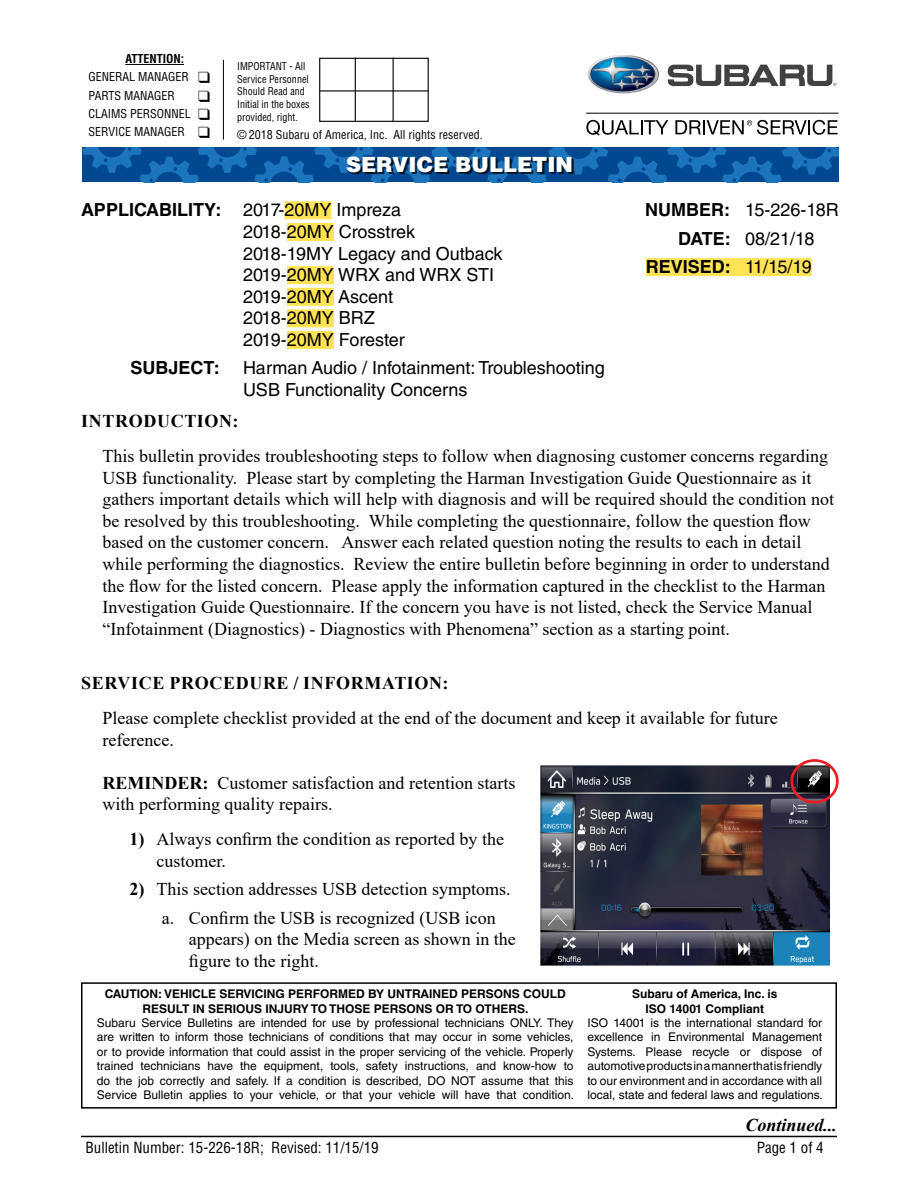
<style>
.page{position:relative;width:918px;height:1188px;background:#fff}
.page>*{position:absolute;margin:0;border:0;box-sizing:border-box;transform-origin:0 0}
.t1{font:900 21px "Helvetica LT Std";color:#fff}
.t2{font:18px/21.6px "Times New Roman";color:#000}
.t3{font:18px/21.6px "Helvetica LT Std";color:#000}
.t4{font:700 18px "Times New Roman";letter-spacing:.035em;color:#000}
.t5{font:700 18px "Helvetica LT Std";color:#000}
.t6{font:italic 700 18px "Times New Roman";color:#000}
.t7{font:condensed 15px "Helvetica LT Std";color:#000}
.t8{font:12px/14.4px "Helvetica LT Std";color:#000;text-align:justify}
.t9{font:700 12px/14.4px "Helvetica LT Std";color:#000;text-align:center}
.t10{font:condensed 12px/18.1px "Helvetica LT Std";color:#000}
.t11{font:condensed 10.5px/12.6px "Helvetica LT Std";color:#000;scale:.96 1}
.s1{font-weight:700}
.s2{font-weight:400}
</style>
<div class="page">
<hr style="left:81px;top:1136px;width:756px;height:1px;background:#000">
<div style="left:646px;top:258px;width:166px;height:18px;background:#ffe355"></div>
<div style="left:285px;top:201px;width:47px;height:18px;background:#ffe355"></div>
<div style="left:287px;top:223px;width:47px;height:18px;background:#ffe355"></div>
<div style="left:287px;top:266px;width:47px;height:18px;background:#ffe355"></div>
<div style="left:287px;top:288px;width:47px;height:18px;background:#ffe355"></div>
<div style="left:287px;top:309px;width:47px;height:18px;background:#ffe355"></div>
<div style="left:287px;top:331px;width:47px;height:18px;background:#ffe355"></div>
<div style="left:81px;top:982px;width:756px;height:127px;border:2px solid #000"></div>
<svg style="left:82px;top:147px;width:757px;height:35px;background:#09579e"></svg>
<div style="left:348px;top:158px;width:225px;height:16px;background:#000;opacity:.75"></div>
<div style="left:319px;top:58px;width:110px;height:64px;border:1px solid #000"></div>
<hr style="left:355px;top:58px;width:1px;height:64px;background:#000">
<hr style="left:393px;top:58px;width:1px;height:64px;background:#000">
<hr style="left:320px;top:90px;width:109px;height:2px;background:#000">
<hr style="left:125px;top:64px;width:59px;height:1px;background:#000">
<hr style="left:223px;top:60px;width:1px;height:80px;background:#000">
<img style="left:588px;top:55px;width:71px;height:39px">
<svg style="left:668px;top:64px;width:168px;height:22px"></svg>
<hr style="left:586px;top:113px;width:253px;height:1px;background:#000">
<svg style="left:586px;top:120px;width:82px;height:16px"></svg>
<svg style="left:675px;top:120px;width:163px;height:15px"></svg>
<img style="left:540px;top:766px;width:289px;height:200px">
<div style="left:790px;top:759px;width:49px;height:45px;border:3px solid #ed1d24;border-radius:50%"></div>
<p class="t10" style="left:89px;top:50px;width:123px;text-indent:37px"><span class="s1">ATTENTION:<br></span>GENERAL MANAGER ❑<br>PARTS MANAGER</p>
<p class="t10" style="left:89px;top:104px;width:123px">CLAIMS PERSONNEL ❑<br>SERVICE MANAGER ❑</p>
<p class="t11" style="left:237px;top:60px;width:77px">IMPORTANT - All<br>Service Personnel<br>Should Read and<br>Initial in the boxes provided, right.</p>
<p class="t10" style="left:237px;top:126px;width:247px">© 2018 Subaru of America, Inc. All rights reserved.</p>
<p class="t1" style="left:346px;top:151px;width:229px">SERVICE BULLETIN</p>
<p class="t3" style="left:243px;top:199px;width:261px;text-indent:-162px"><span class="s1">APPLICABILITY:</span> 2017-20MY Impreza<br>2018-20MY Crosstrek<br>2018-19MY Legacy and Outback<br>2019-20MY WRX and WRX STI<br>2019-20MY Ascent<br>2018-20MY BRZ<br>2019-20MY Forester</p>
<p class="t5" style="left:130px;top:357px;width:91px">SUBJECT:</p>
<p class="t3" style="left:243px;top:357px;width:363px">Harman Audio / Infotainment: Troubleshooting<br>USB Functionality Concerns</p>
<p class="t3" style="left:645px;top:199px;width:195px"><span class="s1">NUMBER:</span> 15-226-18R</p>
<p class="t3" style="left:678px;top:228px;width:138px"><span class="s1">DATE:</span> 08/21/18</p>
<p class="t5" style="left:646px;top:256px;width:167px">REVISED: <span class="s2">11/15/19</span></p>
<p class="t4" style="left:81px;top:408px;width:159px">INTRODUCTION:</p>
<p class="t2" style="left:103px;top:445px;width:733px">This bulletin provides troubleshooting steps to follow when diagnosing customer concerns regarding USB functionality. Please start by completing the Harman Investigation Guide Questionnaire as it gathers important details which will help with diagnosis and will be required should the condition not be resolved by this troubleshooting. While completing the questionnaire, follow the question flow based on the customer concern. Answer each related question noting the results to each in detail while performing the diagnostics. Review the entire bulletin before beginning in order to understand the flow for the listed concern. Please apply the information captured in the checklist to the Harman Investigation Guide Questionnaire. If the concern you have is not listed, check the Service Manual “Infotainment (Diagnostics) - Diagnostics with Phenomena” section as a starting point.</p>
<p class="t4" style="left:81px;top:670px;width:369px">SERVICE PROCEDURE / INFORMATION:</p>
<p class="t2" style="left:103px;top:707px;width:677px">Please complete checklist provided at the end of the document and keep it available for future reference.</p>
<p class="t2" style="left:103px;top:771px;width:414px"><span class="s1">REMINDER:</span> Customer satisfaction and retention starts with performing quality repairs.</p>
<p class="t2" style="left:157px;top:828px;width:349px;text-indent:-27px"><span class="s1">1)</span> Always confirm the condition as reported by the customer.</p>
<p class="t2" style="left:162px;top:875px;width:350px;line-height:28.3px;text-indent:-32px"><span class="s1">2)</span> This section addresses USB detection symptoms. a. Confirm the USB is recognized (USB icon</p>
<p class="t2" style="left:189px;top:928px;width:328px">appears) on the Media screen as shown in the figure to the right.</p>
<p class="t9" style="left:105px;top:987px;width:463px">CAUTION: VEHICLE SERVICING PERFORMED BY UNTRAINED PERSONS COULD<br>RESULT IN SERIOUS INJURY TO THOSE PERSONS OR TO OTHERS.</p>
<p class="t8" style="left:97px;top:1016px;width:479px">Subaru Service Bulletins are intended for use by professional technicians ONLY. They are written to inform those technicians of conditions that may occur in some vehicles, or to provide information that could assist in the proper servicing of the vehicle. Properly trained technicians have the equipment, tools, safety instructions, and know-how to do the job correctly and safely. If a condition is described, DO NOT assume that this Service Bulletin applies to your vehicle, or that your vehicle will have that condition.</p>
<p class="t9" style="left:632px;top:987px;width:147px">Subaru of America, Inc. is<br>ISO 14001 Compliant</p>
<p class="t8" style="left:588px;top:1016px;width:237px">ISO 14001 is the international standard for excellence in Environmental Management Systems. Please recycle or dispose of automotive products in a manner that is friendly to our environment and in accordance with all local, state and federal laws and regulations.</p>
<p class="t6" style="left:746px;top:1112px;width:93px">Continued...</p>
<p class="t7" style="left:86px;top:1138px;width:295px">Bulletin Number: 15-226-18R; Revised: 11/15/19</p>
<p class="t7" style="left:757px;top:1138px;width:69px">Page 1 of 4</p>
</div>
